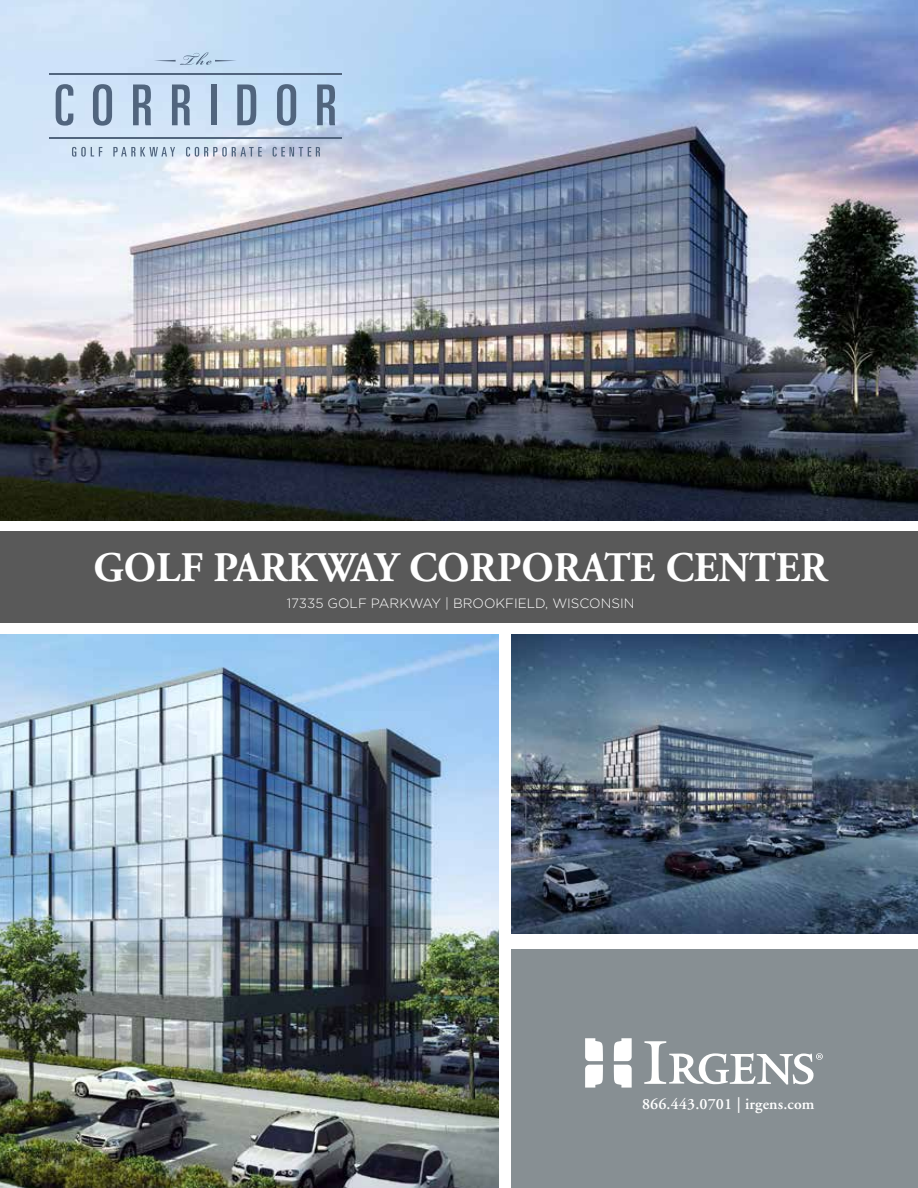
<style>
.page{position:relative;width:918px;height:1188px;background:#fff}
.page>*{position:absolute;margin:0;border:0;box-sizing:border-box;transform-origin:0 0}
.t1{font:700 42px "Adobe Garamond";color:#fff}
.t2{font:600 15.75px "Adobe Garamond";letter-spacing:.01em;color:#fff}
.t3{font:300 13.5px "Gotham";color:#fff}
</style>
<div class="page">
<div style="left:511px;top:949px;width:407px;height:239px;background:#878f93"></div>
<svg style="left:585px;top:1038px;width:18px;height:50px"></svg>
<svg style="left:614px;top:1038px;width:18px;height:50px"></svg>
<svg style="left:644px;top:1041px;width:179px;height:44px"></svg>
<div style="left:0;top:532px;width:918px;height:91px;background:#595959"></div>
<img style="left:0;top:0;width:918px;height:520px">
<img style="left:0;top:635px;width:498px;height:553px">
<img style="left:511px;top:634px;width:407px;height:299px">
<svg style="left:154px;top:52px;width:83px;height:13px"></svg>
<svg style="left:56px;top:84px;width:17px;height:42px"></svg>
<svg style="left:93px;top:84px;width:19px;height:42px"></svg>
<svg style="left:133px;top:85px;width:18px;height:40px"></svg>
<svg style="left:172px;top:85px;width:18px;height:40px"></svg>
<div style="left:211px;top:85px;width:5px;height:40px;background:#51657e"></div>
<svg style="left:237px;top:85px;width:19px;height:40px"></svg>
<svg style="left:277px;top:84px;width:19px;height:42px"></svg>
<svg style="left:317px;top:85px;width:18px;height:40px"></svg>
<hr style="left:49px;top:73px;width:293px;height:1px;background:#51657e">
<hr style="left:49px;top:138px;width:293px;height:1px;background:#51657e">
<svg style="left:72px;top:147px;width:30px;height:10px"></svg>
<svg style="left:113px;top:147px;width:62px;height:10px"></svg>
<svg style="left:186px;top:147px;width:76px;height:10px"></svg>
<svg style="left:273px;top:147px;width:47px;height:10px"></svg>
<h1 class="t1" style="left:94px;top:545px;width:735px">GOLF PARKWAY CORPORATE CENTER</h1>
<p class="t3" style="left:287px;top:595px;width:349px">17335 GOLF PARKWAY | BROOKFIELD, WISCONSIN</p>
<p class="t2" style="left:642px;top:1096px;width:174px">866.443.0701 | irgens.com</p>
</div>
